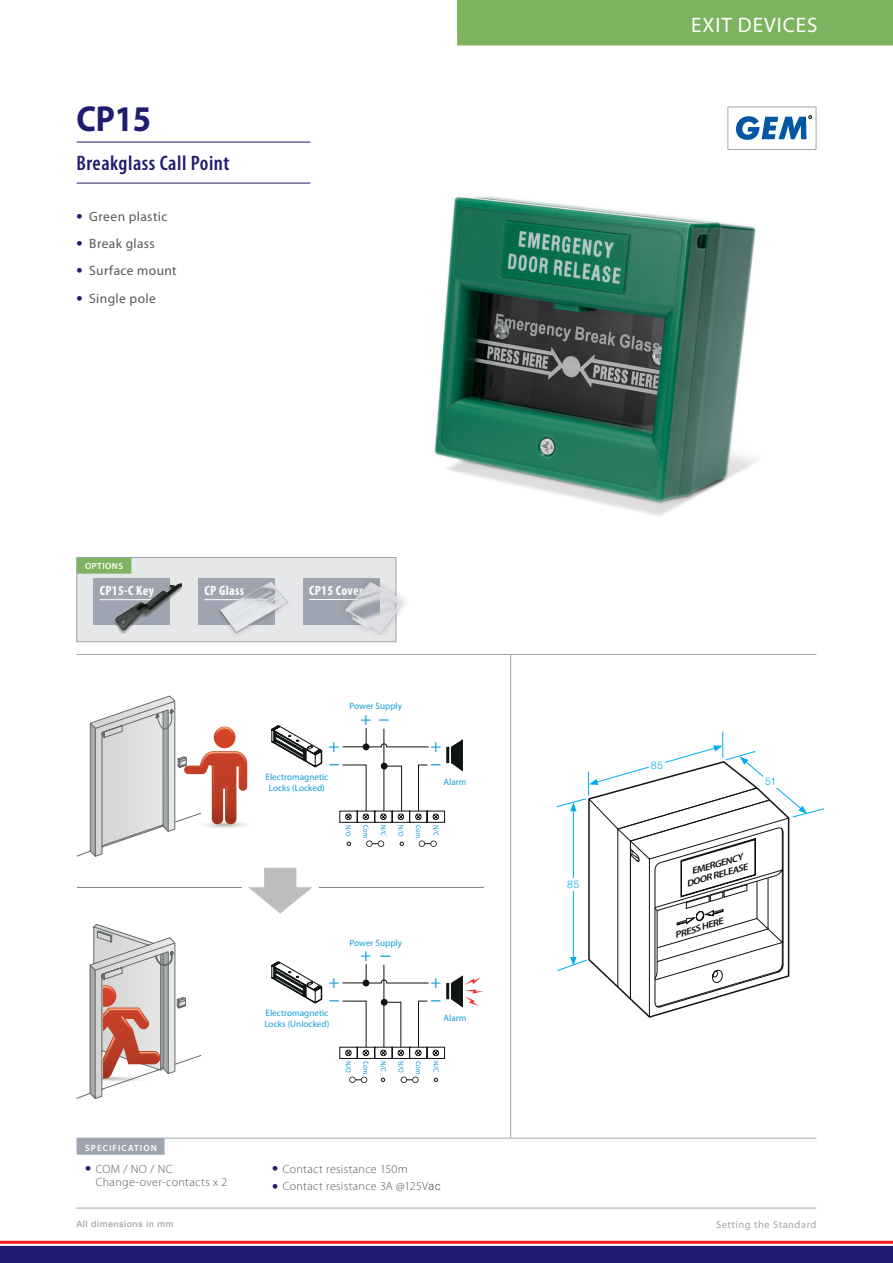
<style>
.page{position:relative;width:893px;height:1263px;background:#fff}
.page>*{position:absolute;margin:0;border:0;box-sizing:border-box;transform-origin:0 0}
.t1{font:700 36.3px "Myriad Pro";color:#201c70;scale:.91 1}
.t2{font:600 condensed 21px "Myriad Pro";letter-spacing:.025em;color:#201c70}
.ExitDevices_SectionH{font:21px "Myriad Pro";letter-spacing:.045em;color:#fff}
.t3{font:18.3px "Myriad";color:#149dd9}
.t4{font:13.5px "Myriad Pro";letter-spacing:.025em;color:#57585a}
.RelatedProd_Title{font:700 condensed 13.5px "Myriad Pro";letter-spacing:.025em;color:#fff}
.t5{font:300 12px/13.5px "Myriad Pro";letter-spacing:.03em;color:#57585a}
.t6{font:10.5px "Myriad Pro";letter-spacing:.05em;color:#9ea5b0}
.Diagrams_Numbers{font:300 10.5px "Helvetica Neue LT Std";color:#00aeef}
.t7{font:9.15px/10.8px "Myriad Pro";color:#149dd9}
.t8{font:italic 600 semi-condensed 9.15px/10.5px "Myriad Pro";color:#0f1313;text-align:right;scale:1.26 1}
.t9{font:500 9px "Helvetica Neue LT Std";letter-spacing:.05em;color:#9ea5b0}
.SpecificationSubHead{font:600 9px "Myriad Pro";letter-spacing:.12em;color:#fff}
.SpecificationSubHead-2{font:600 9px "Myriad Pro";letter-spacing:.045em;color:#fff}
.s1{font-weight:700;font-size:18px;color:#201c70}
.s2{font-family:"Univers LT Std"}
</style>
<div class="page">
<hr style="left:0;top:1241px;width:893px;height:3px;background:#ee1d23">
<div style="left:0;top:1246px;width:893px;height:17px;background:#201c70"></div>
<hr style="left:77px;top:1208px;width:739px;height:1px;background:#9ea5b0">
<div style="left:457px;top:0;width:436px;height:46px;background:#7db45f"></div>
<hr style="left:77px;top:654px;width:739px;height:1px;background:#9ea5b0">
<div style="left:77px;top:557px;width:319px;height:85px;background:#e6e7e9"></div>
<div style="left:77px;top:557px;width:54px;height:17px;background:#7db45f"></div>
<div style="left:77px;top:557px;width:319px;height:85px;border:1px solid #9ea5b0"></div>
<div style="left:198px;top:578px;width:77px;height:47px;background:#9ea5b0"></div>
<hr style="left:204px;top:599px;width:64px;height:1px;background:#fff">
<div style="left:93px;top:578px;width:77px;height:47px;background:#9ea5b0"></div>
<hr style="left:100px;top:599px;width:64px;height:1px;background:#fff">
<div style="left:303px;top:578px;width:76px;height:47px;background:#9ea5b0"></div>
<hr style="left:309px;top:599px;width:64px;height:1px;background:#fff">
<svg style="left:77px;top:696px;width:406px;height:403px"></svg>
<hr style="left:77px;top:887px;width:165px;height:1px;background:#7c7f81">
<hr style="left:319px;top:887px;width:165px;height:1px;background:#7c7f81">
<hr style="left:510px;top:655px;width:1px;height:483px;background:#9ea5b0">
<svg style="left:556px;top:731px;width:268px;height:287px"></svg>
<div style="left:77px;top:1138px;width:88px;height:17px;background:#9ea5b0"></div>
<hr style="left:77px;top:1138px;width:739px;height:1px;background:#9ea5b0">
<img style="left:110px;top:583px;width:73px;height:51px">
<div style="left:217px;top:580px;width:75px;height:58px;background:#e6e7e9"></div>
<img style="left:218px;top:580px;width:70px;height:54px">
<div style="left:338px;top:574px;width:73px;height:67px;background:#231f20;opacity:.25"></div>
<img style="left:340px;top:578px;width:69px;height:58px">
<img style="left:434px;top:196px;width:322px;height:320px">
<hr style="left:77px;top:142px;width:233px;height:1px;background:#201c70">
<hr style="left:77px;top:183px;width:233px;height:1px;background:#201c70">
<svg style="left:736px;top:116px;width:76px;height:24px"></svg>
<div style="left:727px;top:107px;width:89px;height:43px;border:1px solid #9ea5b0"></div>
<h1 class="t1" style="left:77px;top:95px;width:83px">CP15</h1>
<h2 class="t2" style="left:77px;top:151px;width:154px">Breakglass Call Point</h2>
<h3 class="t4" style="left:77px;top:208px;width:92px"><span class="s1">•</span> Green plastic</h3>
<h3 class="t4" style="left:77px;top:235px;width:80px"><span class="s1">•</span> Break glass</h3>
<h3 class="t4" style="left:77px;top:263px;width:102px"><span class="s1">•</span> Surface mount</h3>
<h3 class="t4" style="left:77px;top:290px;width:81px"><span class="s1">•</span> Single pole</h3>
<p class="ExitDevices_SectionH" style="left:691px;top:12px;width:128px">Exit Devices</p>
<p class="SpecificationSubHead-2" style="left:85px;top:560px;width:39px">OPTIONS</p>
<p class="RelatedProd_Title" style="left:100px;top:582px;width:56px">CP15-C Key</p>
<p class="RelatedProd_Title" style="left:204px;top:582px;width:41px">CP Glass</p>
<p class="RelatedProd_Title" style="left:309px;top:582px;width:55px">CP15 Cover</p>
<p class="t7" style="left:350px;top:701px;width:54px">Power Supply</p>
<p class="t3" style="left:360px;top:710px;width:12px">+</p>
<p class="t3" style="left:328px;top:736px;width:12px">+</p>
<p class="t3" style="left:431px;top:736px;width:12px">+</p>
<p class="t7" style="left:266px;top:771px;width:64px;text-align:center">Electromagnetic<br>Locks (Locked)</p>
<p class="t7" style="left:444px;top:776px;width:24px">Alarm</p>
<p class="t7" style="left:350px;top:937px;width:54px">Power Supply</p>
<p class="t3" style="left:360px;top:946px;width:12px">+</p>
<p class="t3" style="left:328px;top:972px;width:12px">+</p>
<p class="t3" style="left:431px;top:972px;width:12px">+</p>
<p class="t7" style="left:264px;top:1008px;width:66px">Electromagnetic<br>Locks (Unlocked)</p>
<p class="t7" style="left:444px;top:1012px;width:24px">Alarm</p>
<p class="SpecificationSubHead" style="left:85px;top:1142px;width:73px">SPECIFICATION</p>
<p class="t5" style="left:96px;top:1162px;width:133px;text-indent:-11px"><span class="s1">•</span> COM / NO / NC<br>Change-over-contacts x 2</p>
<p class="t5" style="left:272px;top:1162px;width:137px"><span class="s1">•</span> Contact resistance 150m</p>
<p class="t5" style="left:272px;top:1179px;width:170px"><span class="s1">•</span> Contact resistance 3A @125V<span class="s2">ac</span></p>
<p class="Diagrams_Numbers" style="left:567px;top:878px;width:14px">85</p>
<p class="Diagrams_Numbers" style="left:651px;top:759px;width:14px">85</p>
<p class="Diagrams_Numbers" style="left:765px;top:775px;width:13px">51</p>
<p class="t8" style="left:682px;top:869px;width:52px;rotate:-16deg">EMERGENCY<br>DOOR RELEASE</p>
<p class="t8" style="left:673px;top:930px;width:41px;rotate:-17deg">PRESS HERE</p>
<p class="t9" style="left:77px;top:1218px;width:99px">All dimensions in mm</p>
<p class="t6" style="left:716px;top:1218px;width:102px">Setting the Standard</p>
</div>
